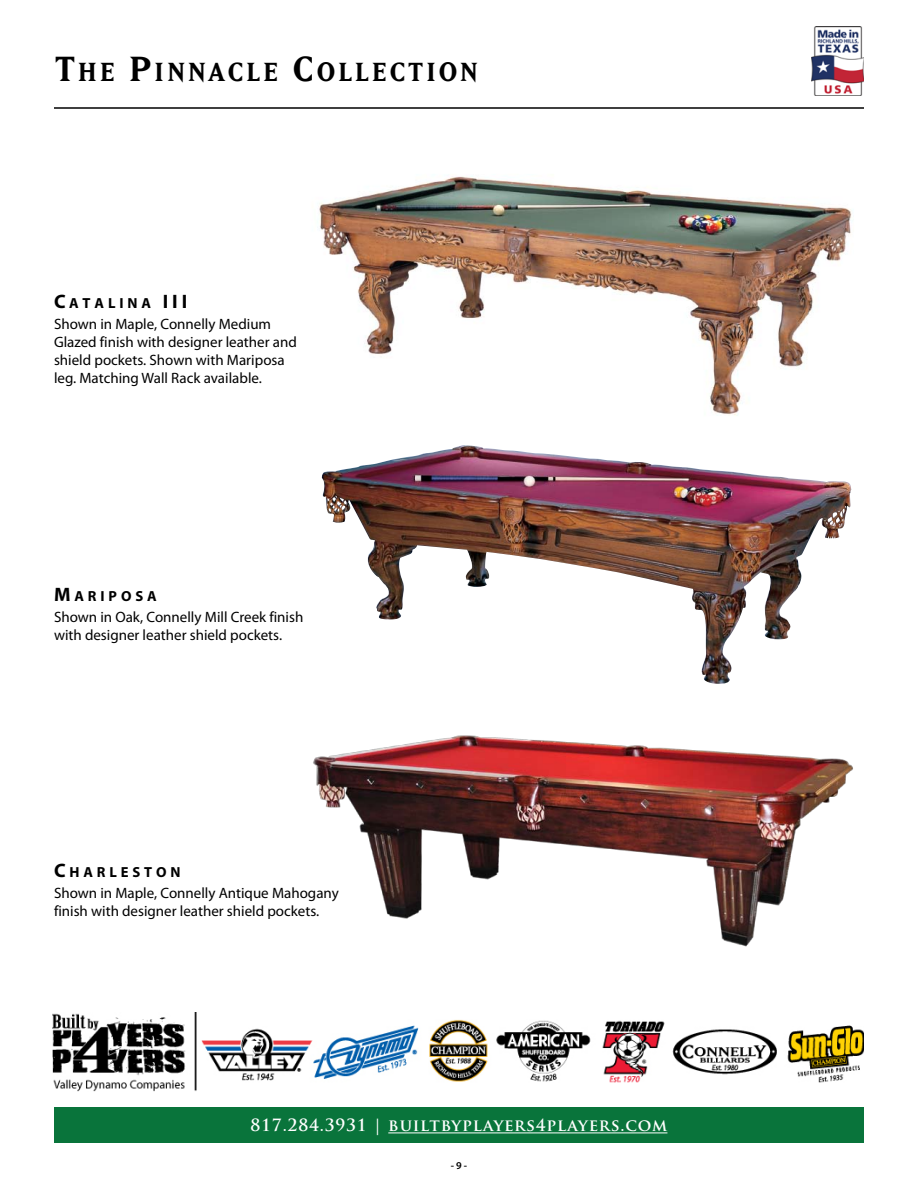
<style>
.page{position:relative;width:918px;height:1188px;background:#fff}
.page>*{position:absolute;margin:0;border:0;box-sizing:border-box;transform-origin:0 0}
.t1{font:25.8px "Matrix II Bold";letter-spacing:.135em;color:#000}
.t2{font:700 16.5px "Trajan Pro";letter-spacing:.05em;color:#fff}
.t3{font:15px/18px "Myriad Pro";color:#000}
.t4{font:700 14.7px "Myriad Pro";letter-spacing:.265em;color:#000}
.t5{font:600 10.5px "Myriad Pro";color:#000}
.s1{font-size:34.5px}
.s2{font-size:19.5px}
</style>
<div class="page">
<img style="left:319px;top:176px;width:533px;height:240px">
<img style="left:321px;top:446px;width:507px;height:238px">
<img style="left:313px;top:735px;width:540px;height:212px">
<hr style="left:54px;top:107px;width:810px;height:2px;background:#000">
<div style="left:54px;top:1107px;width:810px;height:36px;background:#09743b"></div>
<hr style="left:388px;top:1132px;width:279px;height:1px;background:#fff">
<img style="left:811px;top:27px;width:53px;height:69px">
<img style="left:53px;top:1013px;width:811px;height:79px">
<h1 class="t1" style="left:56px;top:56px;width:424px"><span class="s1">T</span>HE <span class="s1">P</span>INNACLE <span class="s1">C</span>OLLECTION</h1>
<p class="t4" style="left:54px;top:294px;width:118px"><span class="s2">C</span>ATALINA <span class="s2">III</span></p>
<p class="t3" style="left:54px;top:315px;width:244px">Shown in Maple, Connelly Medium Glazed finish with designer leather and shield pockets. Shown with Mariposa leg. Matching Wall Rack available.</p>
<p class="t4" style="left:54px;top:586px;width:104px"><span class="s2">M</span>ARIPOSA</p>
<p class="t3" style="left:54px;top:608px;width:251px">Shown in Oak, Connelly Mill Creek finish with designer leather shield pockets.</p>
<p class="t4" style="left:54px;top:862px;width:128px"><span class="s2">C</span>HARLESTON</p>
<p class="t3" style="left:54px;top:884px;width:286px">Shown in Maple, Connelly Antique Mahogany finish with designer leather shield pockets.</p>
<p class="t2" style="left:251px;top:1115px;width:418px">817.284.3931 | BUILTBYPLAYERS4PLAYERS.COM</p>
<p class="t5" style="left:451px;top:1159px;width:18px">-9-</p>
</div>
